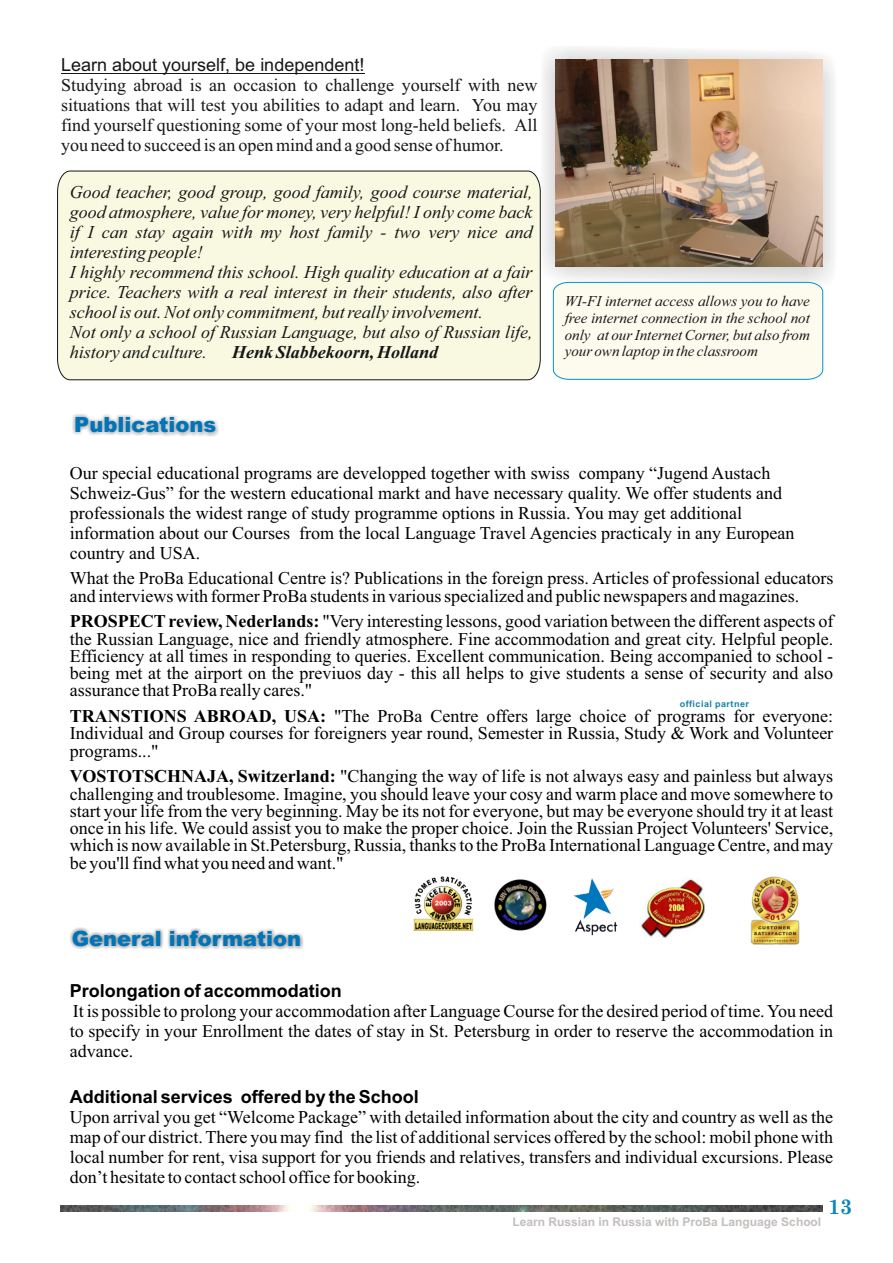
<style>
.page{position:relative;width:893px;height:1263px;background:#fff}
.page>*{position:absolute;margin:0;border:0;box-sizing:border-box;transform-origin:0 0}
.t1{font:900 21px "Arial";color:#0074b8}
.t2{font:700 21px "Century Schoolbook";color:#0986b9}
.t3{font:18px/17.2px "Times New Roman";color:#000;text-align:justify}
.t4{font:italic 18px/20px "Times New Roman";color:#151616}
.t5{font:18px/20px "Times New Roman";color:#151616;text-align:justify}
.t6{font:700 18px "Arial";color:#000}
.t7{font:18px "Arial";color:#151616}
.t8{font:italic 700 18px "Times New Roman";color:#151616}
.t9{font:italic 15px/16.6px "Times New Roman";color:#151616;text-align:justify}
.t10{font:700 12px "Arial";color:#c2bebc}
.t11{font:700 9px "Arial";letter-spacing:.05em;color:#1482aa}
.s1{font-weight:700}
</style>
<div class="page">
<img style="left:60px;top:1205px;width:763px;height:6px">
<img style="left:413px;top:876px;width:60px;height:54px">
<img style="left:494px;top:879px;width:52px;height:51px">
<img style="left:641px;top:879px;width:64px;height:59px">
<img style="left:573px;top:878px;width:45px;height:58px">
<svg style="left:70px;top:927px;width:234px;height:23px"></svg>
<svg style="left:543px;top:48px;width:291px;height:234px;fill:#e9e9ea"></svg>
<img style="left:556px;top:59px;width:266px;height:207px">
<div style="left:553px;top:282px;width:270px;height:98px;background:#fdfbee"></div>
<hr style="left:61px;top:73px;width:303px;height:1px;background:#151616">
<div style="left:57px;top:171px;width:484px;height:209px;background:#f8f9e0"></div>
<svg style="left:72px;top:414px;width:147px;height:23px"></svg>
<img style="left:750px;top:876px;width:50px;height:69px">
<p class="t7" style="left:61px;top:58px;width:305px">Learn about yourself, be independent!</p>
<p class="t5" style="left:61px;top:77px;width:478px">Studying abroad is an occasion to challenge yourself with new situations that will test you abilities to adapt and learn. You may find yourself questioning some of your most long-held beliefs. All you need to succeed is an open mind and a good sense of humor.</p>
<p class="t4" style="left:70px;top:184px;width:464px">Good teacher, good group, good family, good course material, good atmosphere, value for money, very helpful! I only come back if I can stay again with my host family - two very nice and interesting people!<br>I highly recommend this school. High quality education at a fair price. Teachers with a real interest in their students, also after school is out. Not only commitment, but really involvement.<br>Not only a school of Russian Language, but also of Russian life, history and culture.</p>
<p class="t8" style="left:232px;top:345px;width:207px">Henk Slabbekoorn, Holland</p>
<p class="t1" style="left:74px;top:417px;width:143px">Publications</p>
<p class="t9" style="left:565px;top:294px;width:247px">WI-FI internet access allows you to have free internet connection in the school not only at our Internet Corner, but also from your own laptop in the classroom</p>
<p class="t3" style="left:70px;top:465px;width:726px;line-height:20px;text-align:left">Our special educational programs are developped together with swiss company “Jugend Austach Schweiz-Gus” for the western educational markt and have necessary quality. We offer students and professionals the widest range of study programme options in Russia. You may get additional information about our Courses from the local Language Travel Agencies practicaly in any European country and USA.</p>
<p class="t3" style="left:70px;top:571px;width:765px">What the ProBa Educational Centre is? Publications in the foreign press. Articles of professional educators and interviews with former ProBa students in various specialized and public newspapers and magazines.</p>
<p class="t3" style="left:70px;top:614px;width:765px"><span class="s1">PROSPECTreview, Nederlands:</span> "Very interesting lessons, good variation between the different aspects of the Russian Language, nice and friendly atmosphere. Fine accommodation and great city. Helpful people.<br>Efficiency at all times in responding to queries. Excellent communication. Being accompanied to school - being met at the airport on the previuos day - this all helps to give students a sense of security and also assurance that ProBa really cares."</p>
<p class="t3" style="left:70px;top:709px;width:765px"><span class="s1">TRANSTIONS ABROAD, USA:</span> "The ProBa Centre offers large choice of programs for everyone:<br>Individual and Group courses for foreigners year round, Semester in Russia, Study &amp; Work and Volunteer programs..."</p>
<p class="t3" style="left:70px;top:769px;width:765px"><span class="s1">VOSTOTSCHNAJA, Switzerland:</span> "Changing the way of life is not always easy and painless but always challenging and troublesome. Imagine, you should leave your cosy and warm place and move somewhere to start your life from the very beginning. May be its not for everyone, but may be everyone should try it at least once in his life. We could assist you to make the proper choice. Join the Russian Project Volunteers' Service, which is now available in St.Petersburg, Russia, thanks to the ProBa International Language Centre, and may be you'll find what you need and want."</p>
<p class="t11" style="left:680px;top:701px;width:71px">official partner</p>
<p class="t1" style="left:72px;top:931px;width:231px">General information</p>
<p class="t6" style="left:70px;top:984px;width:274px">Prolongation of accommodation</p>
<p class="t3" style="left:70px;top:1003px;width:765px;line-height:20px">It is possible to prolong your accommodation after Language Course for the desired period of time. You need to specify in your Enrollment the dates of stay in St. Petersburg in order to reserve the accommodation in advance.</p>
<p class="t6" style="left:70px;top:1090px;width:351px">Additional services offered by the School</p>
<p class="t3" style="left:70px;top:1108px;width:765px;line-height:20px">Upon arrival you get “Welcome Package” with detailed information about the city and country as well as the map of our district. There you may find the list of additional services offered by the school: mobil phone with local number for rent, visa support for you friends and relatives, transfers and individual excursions. Please don’t hesitate to contact school office for booking.</p>
<p class="t10" style="left:513px;top:1217px;width:310px">Learn Russian in Russia with ProBa Language School</p>
<p class="t2" style="left:828px;top:1199px;width:26px">13</p>
</div>
